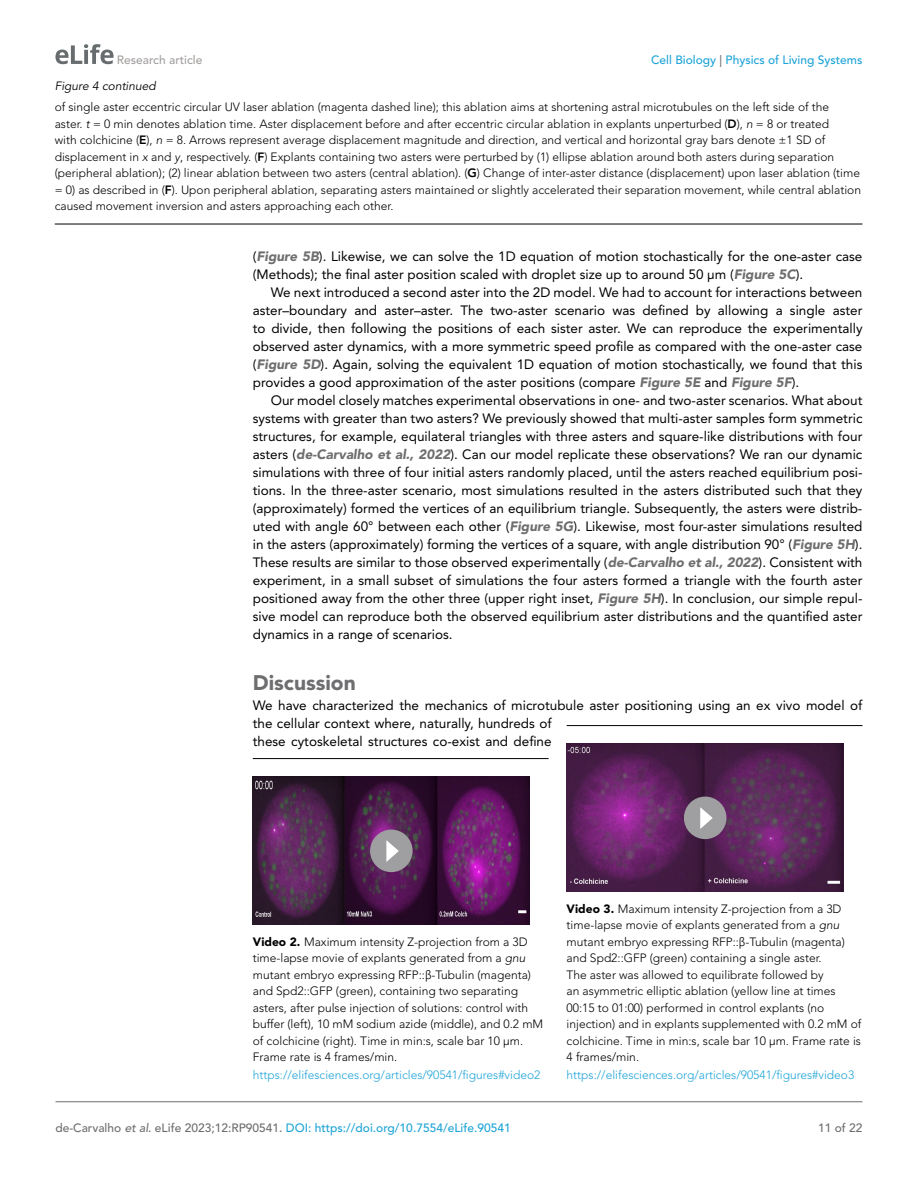
<style>
.page{position:relative;width:918px;height:1188px;background:#fff}
.page>*{position:absolute;margin:0;border:0;box-sizing:border-box;transform-origin:0 0}
.t1{font:900 21px "Avenir LT Std";color:#6e6e70}
.t2{font:13.5px/18px "Avenir LT Std";color:#000}
.t3{font:300 12px/16.5px "Avenir LT Std";color:#000}
.t4{font:500 12px "Avenir LT Std";color:#1ea4d7}
.t5{font:300 12px "Avenir LT Std";color:#1ea4d7}
.t6{font:italic 12px "Avenir LT Std";color:#000}
.t7{font:500 12px "Avenir LT Std";color:#a3a09f}
.t8{font:500 12px "Avenir LT Std";color:#6e6e70}
.s1{color:#6e6e70}
.s2{font-style:italic}
.s3{font-weight:800}
.s4{font-weight:900;font-style:italic;color:#6e6e70}
.s5{font-weight:900}
.s6{font-family:"Segoe UI"}
.s7{font-style:italic;color:#6e6e70}
</style>
<div class="page">
<svg style="left:55px;top:44px;width:59px;height:20px"></svg>
<hr style="left:56px;top:1101px;width:806px;height:1px;background:#6e6e70">
<hr style="left:55px;top:224px;width:807px;height:1px;background:#000">
<hr style="left:253px;top:758px;width:296px;height:1px;background:#000">
<img style="left:253px;top:777px;width:277px;height:148px">
<hr style="left:567px;top:725px;width:295px;height:1px;background:#000">
<img style="left:567px;top:744px;width:277px;height:148px">
<div style="left:370px;top:830px;width:43px;height:42px;background:#9f9ea0;border-radius:50%"></div>
<svg style="left:386px;top:840px;width:13px;height:22px"></svg>
<div style="left:684px;top:797px;width:42px;height:42px;background:#9f9ea0;border-radius:50%"></div>
<svg style="left:700px;top:807px;width:13px;height:22px"></svg>
<p class="t7" style="left:117px;top:53px;width:87px">Research article</p>
<p class="t4" style="left:651px;top:53px;width:213px">Cell Biology <span class="s1">|</span> Physics of Living Systems</p>
<p class="t6" style="left:55px;top:79px;width:103px">Figure 4 continued</p>
<p class="t3" style="left:55px;top:99px;width:808px">of single aster eccentric circular UV laser ablation (magenta dashed line); this ablation aims at shortening astral microtubules on the left side of the<br>aster. <span class="s2">t</span> = 0 min denotes ablation time. Aster displacement before and after eccentric circular ablation in explants unperturbed (<span class="s3">D</span>), <span class="s2">n</span> = 8 or treated<br>with colchicine (<span class="s3">E</span>), <span class="s2">n</span> = 8. Arrows represent average displacement magnitude and direction, and vertical and horizontal gray bars denote ±1 SD of displacement in <span class="s2">x</span> and <span class="s2">y</span>, respectively. (<span class="s3">F</span>) Explants containing two asters were perturbed by (1) ellipse ablation around both asters during separation (peripheral ablation); (2) linear ablation between two asters (central ablation). (<span class="s3">G</span>) Change of inter-aster distance (displacement) upon laser ablation (time = 0) as described in (<span class="s3">F</span>). Upon peripheral ablation, separating asters maintained or slightly accelerated their separation movement, while central ablation caused movement inversion and asters approaching each other.</p>
<p class="t2" style="left:253px;top:247px;width:611px">(<span class="s4">Figure 5B</span>). Likewise, we can solve the 1D equation of motion stochastically for the one-aster case (Methods); the final aster position scaled with droplet size up to around 50 μm (<span class="s4">Figure 5C</span>).</p>
<p class="t2" style="left:253px;top:283px;width:611px;text-align:justify;text-indent:18px">We next introduced a second aster into the 2D model. We had to account for interactions between aster–boundary and aster–aster. The two-aster scenario was defined by allowing a single aster to divide, then following the positions of each sister aster. We can reproduce the experimentally observed aster dynamics, with a more symmetric speed profile as compared with the one-aster case (<span class="s4">Figure 5D</span>). Again, solving the equivalent 1D equation of motion stochastically, we found that this provides a good approximation of the aster positions (compare <span class="s4">Figure 5E</span> and <span class="s4">Figure 5F</span>).</p>
<p class="t2" style="left:253px;top:391px;width:611px;text-align:justify;text-indent:18px">Our model closely matches experimental observations in one- and two-aster scenarios. What about systems with greater than two asters? We previously showed that multi-aster samples form symmetric structures, for example, equilateral triangles with three asters and square-like distributions with four asters (<span class="s4">de-Carvalho et al., 2022</span>). Can our model replicate these observations? We ran our dynamic simulations with three of four initial asters randomly placed, until the asters reached equilibrium posi&shy;tions. In the three-aster scenario, most simulations resulted in the asters distributed such that they (approximately) formed the vertices of an equilibrium triangle. Subsequently, the asters were distrib&shy;uted with angle 60° between each other (<span class="s4">Figure 5G</span>). Likewise, most four-aster simulations resulted in the asters (approximately) forming the vertices of a square, with angle distribution 90° (<span class="s4">Figure 5H</span>).<br>These results are similar to those observed experimentally (<span class="s4">de-Carvalho et al., 2022</span>). Consistent with experiment, in a small subset of simulations the four asters formed a triangle with the fourth aster positioned away from the other three (upper right inset, <span class="s4">Figure 5H</span>). In conclusion, our simple repul&shy;sive model can reproduce both the observed equilibrium aster distributions and the quantified aster dynamics in a range of scenarios.</p>
<h1 class="t1" style="left:253px;top:670px;width:105px">Discussion</h1>
<p class="t2" style="left:253px;top:696px;width:611px">We have characterized the mechanics of microtubule aster positioning using an ex vivo model of the cellular context where, naturally, hundreds of<br>these cytoskeletal structures co-exist and define</p>
<p class="t3" style="left:253px;top:933px;width:292px"><span class="s5">Video 2.</span> Maximum intensity Z-projection from a 3D time-lapse movie of explants generated from a <span class="s2">gnu </span>mutant embryo expressing RFP::<span class="s6">β</span>-Tubulin (magenta) and Spd2::GFP (green), containing two separating asters, after pulse injection of solutions: control with buffer (left), 10 mM sodium azide (middle), and 0.2 mM of colchicine (right). Time in min:s, scale bar 10 µm.<br>Frame rate is 4 frames/min.</p>
<p class="t5" style="left:253px;top:1068px;width:289px">https://elifesciences.org/articles/90541/figures#video2</p>
<p class="t3" style="left:567px;top:900px;width:296px"><span class="s5">Video 3.</span> Maximum intensity Z-projection from a 3D time-lapse movie of explants generated from a <span class="s2">gnu </span>mutant embryo expressing RFP::<span class="s6">β</span>-Tubulin (magenta) and Spd2::GFP (green) containing a single aster.<br>The aster was allowed to equilibrate followed by<br>an asymmetric elliptic ablation (yellow line at times 00:15 to 01:00) performed in control explants (no injection) and in explants supplemented with 0.2 mM of colchicine. Time in min:s, scale bar 10 µm. Frame rate is 4 frames/min.</p>
<p class="t5" style="left:567px;top:1068px;width:289px">https://elifesciences.org/articles/90541/figures#video3</p>
<p class="t4" style="left:56px;top:1121px;width:457px"><span class="s1">de-Carvalho</span> <span class="s7">et al</span><span class="s1">. eLife 2023;12:RP90541.</span> DOI: https://doi.org/10.7554/eLife.90541</p>
<p class="t8" style="left:818px;top:1121px;width:46px">11 of 22</p>
</div>
